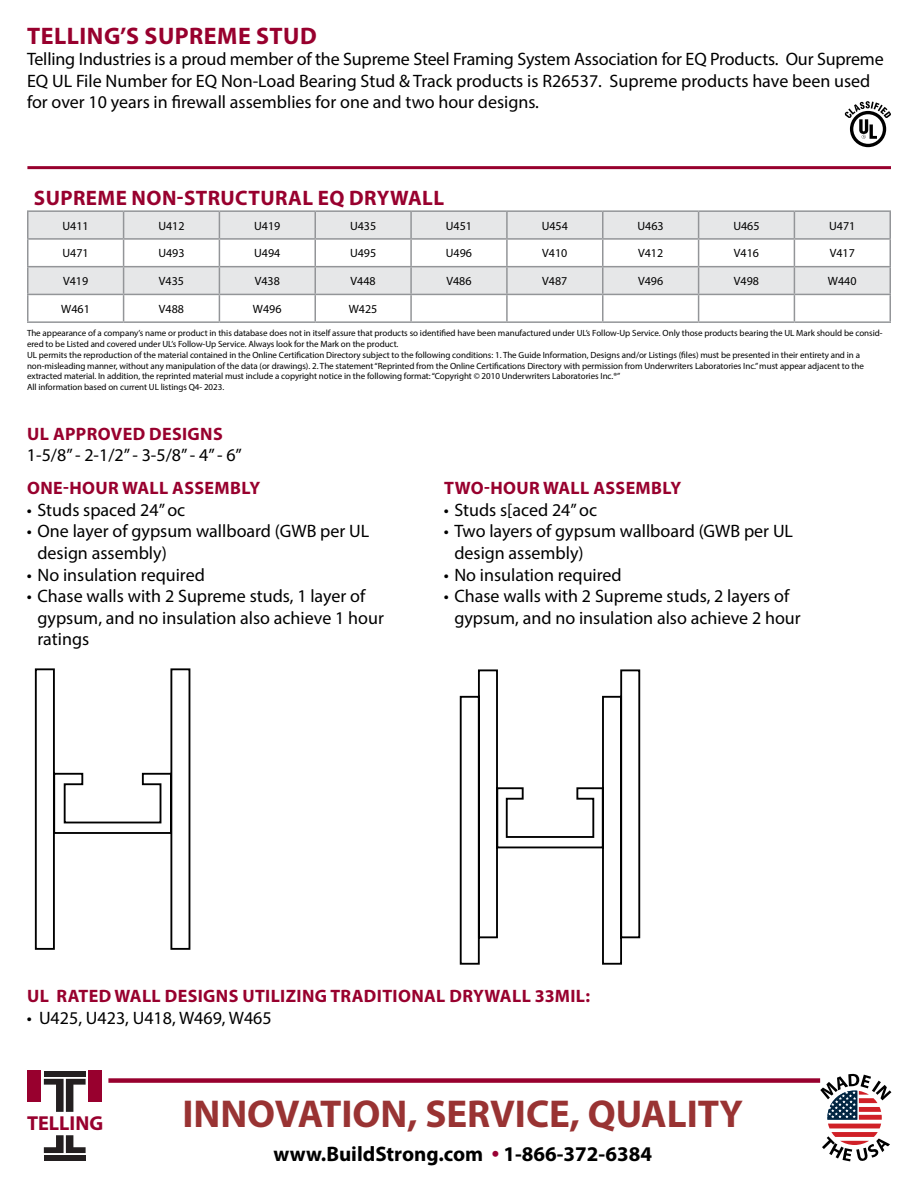
<style>
.page{position:relative;width:918px;height:1188px;background:#fff}
.page>*{position:absolute;margin:0;border:0;box-sizing:border-box;transform-origin:0 0}
.t1{font:700 39px "Myriad Pro";color:#933}
.t2{font:700 24px "Myriad Pro";letter-spacing:.02em;color:#98002e}
.t3{font:700 21px "Myriad Pro";color:#000}
.t4{font:700 21px "Myriad Pro";letter-spacing:.02em;color:#98002e}
.t5{font:700 20.25px "Myriad Pro";color:#98002e}
.t6{font:18px/21.6px "Myriad Pro";color:#000}
.t7{font:700 18px "Myriad Pro";letter-spacing:.02em;color:#98002e}
.t8{font:12px "Myriad Pro";color:#000}
.t9{font:9px/10.8px "Myriad Pro";letter-spacing:-.005em;color:#000}
.s1{font-family:"Rockwell";color:#903}
</style>
<div class="page">
<svg style="left:845px;top:101px;width:46px;height:46px"></svg>
<div style="left:27px;top:1071px;width:14px;height:31px;background:#98002e"></div>
<div style="left:88px;top:1071px;width:14px;height:31px;background:#98002e"></div>
<div style="left:44px;top:1071px;width:42px;height:6px;background:#231f20"></div>
<div style="left:44px;top:1155px;width:42px;height:5px;background:#231f20"></div>
<svg style="left:44px;top:1135px;width:42px;height:18px"></svg>
<svg style="left:44px;top:1079px;width:42px;height:33px"></svg>
<svg style="left:820px;top:1073px;width:72px;height:89px"></svg>
<div style="left:108px;top:1078px;width:712px;height:5px;background:#98002e"></div>
<hr style="left:27px;top:166px;width:864px;height:3px;background:#98002e">
<hr style="left:27px;top:210px;width:97px;height:2px;background:#939598">
<hr style="left:124px;top:210px;width:95px;height:2px;background:#939598">
<hr style="left:219px;top:210px;width:96px;height:2px;background:#939598">
<hr style="left:315px;top:210px;width:96px;height:2px;background:#939598">
<hr style="left:411px;top:210px;width:96px;height:2px;background:#939598">
<hr style="left:507px;top:210px;width:96px;height:2px;background:#939598">
<hr style="left:603px;top:210px;width:96px;height:2px;background:#939598">
<hr style="left:699px;top:210px;width:95px;height:2px;background:#939598">
<hr style="left:794px;top:210px;width:97px;height:2px;background:#939598">
<svg style="left:27px;top:211px;width:864px;height:110px"></svg>
<hr style="left:27px;top:321px;width:97px;height:2px;background:#939598">
<hr style="left:124px;top:321px;width:95px;height:2px;background:#939598">
<hr style="left:219px;top:321px;width:96px;height:2px;background:#939598">
<hr style="left:315px;top:321px;width:96px;height:2px;background:#939598">
<hr style="left:411px;top:321px;width:96px;height:2px;background:#939598">
<hr style="left:507px;top:321px;width:96px;height:2px;background:#939598">
<hr style="left:603px;top:321px;width:96px;height:2px;background:#939598">
<hr style="left:699px;top:321px;width:95px;height:2px;background:#939598">
<hr style="left:794px;top:321px;width:97px;height:2px;background:#939598">
<svg style="left:35px;top:668px;width:156px;height:282px"></svg>
<svg style="left:460px;top:669px;width:181px;height:296px"></svg>
<h2 class="t2" style="left:27px;top:20px;width:291px">TELLING’S SUPREME STUD</h2>
<p class="t6" style="left:27px;top:48px;width:858px">Telling Industries is a proud member of the Supreme Steel Framing System Association for EQ Products. Our Supreme<br>EQ UL File Number for EQ Non-Load Bearing Stud &amp; Track products is R26537. Supreme products have been used for over 10 years in firewall assemblies for one and two hour designs.</p>
<h3 class="t4" style="left:34px;top:184px;width:412px">SUPREME NON-STRUCTURAL EQ DRYWALL</h3>
<h3 class="t8" style="left:63px;top:218px;width:28px">U411</h3>
<h3 class="t8" style="left:158px;top:218px;width:28px">U412</h3>
<h3 class="t8" style="left:254px;top:218px;width:28px">U419</h3>
<h3 class="t8" style="left:350px;top:218px;width:28px">U435</h3>
<h3 class="t8" style="left:446px;top:218px;width:28px">U451</h3>
<h3 class="t8" style="left:542px;top:218px;width:28px">U454</h3>
<h3 class="t8" style="left:638px;top:218px;width:28px">U463</h3>
<h3 class="t8" style="left:733px;top:218px;width:28px">U465</h3>
<h3 class="t8" style="left:829px;top:218px;width:28px">U471</h3>
<h3 class="t8" style="left:63px;top:246px;width:28px">U471</h3>
<h3 class="t8" style="left:158px;top:246px;width:28px">U493</h3>
<h3 class="t8" style="left:254px;top:246px;width:28px">U494</h3>
<h3 class="t8" style="left:350px;top:246px;width:28px">U495</h3>
<h3 class="t8" style="left:446px;top:246px;width:28px">U496</h3>
<h3 class="t8" style="left:542px;top:246px;width:27px">V410</h3>
<h3 class="t8" style="left:638px;top:246px;width:27px">V412</h3>
<h3 class="t8" style="left:734px;top:246px;width:27px">V416</h3>
<h3 class="t8" style="left:830px;top:246px;width:27px">V417</h3>
<h3 class="t8" style="left:63px;top:274px;width:27px">V419</h3>
<h3 class="t8" style="left:159px;top:274px;width:27px">V435</h3>
<h3 class="t8" style="left:255px;top:274px;width:27px">V438</h3>
<h3 class="t8" style="left:351px;top:274px;width:27px">V448</h3>
<h3 class="t8" style="left:446px;top:274px;width:27px">V486</h3>
<h3 class="t8" style="left:542px;top:274px;width:27px">V487</h3>
<h3 class="t8" style="left:638px;top:274px;width:27px">V496</h3>
<h3 class="t8" style="left:734px;top:274px;width:27px">V498</h3>
<h3 class="t8" style="left:828px;top:274px;width:30px">W440</h3>
<h3 class="t8" style="left:61px;top:301px;width:30px">W461</h3>
<h3 class="t8" style="left:159px;top:301px;width:27px">V488</h3>
<h3 class="t8" style="left:253px;top:301px;width:30px">W496</h3>
<h3 class="t8" style="left:349px;top:301px;width:30px">W425</h3>
<p class="t9" style="left:27px;top:328px;width:857px">The appearance of a company’s name or product in this database does not in itself assure that products so identified have been manufactured under UL’s Follow-Up Service. Only those products bearing the UL Mark should be consid&shy;ered to be Listed and covered under UL’s Follow-Up Service. Always look for the Mark on the product.<br>UL permits the reproduction of the material contained in the Online Certification Directory subject to the following conditions: 1. The Guide Information, Designs and/or Listings (files) must be presented in their entirety and in a non-misleading manner, without any manipulation of the data (or drawings). 2. The statement “Reprinted from the Online Certifications Directory with permission from Underwriters Laboratories Inc.” must appear adjacent to the extracted material. In addition, the reprinted material must include a copyright notice in the following format: “Copyright © 2010 Underwriters Laboratories Inc.®”<br>All information based on current UL listings Q4- 2023.</p>
<h3 class="t7" style="left:27px;top:422px;width:197px">UL APPROVED DESIGNS</h3>
<h3 class="t6" style="left:27px;top:444px;width:216px">1-5/8” - 2-1/2” - 3-5/8” - 4” - 6”</h3>
<h3 class="t7" style="left:27px;top:476px;width:235px">ONE-HOUR WALL ASSEMBLY</h3>
<h3 class="t6" style="left:27px;top:499px;width:160px">• Studs spaced 24” oc</h3>
<h3 class="t6" style="left:37px;top:520px;width:333px;text-indent:-10px">• One layer of gypsum wallboard (GWB per UL design assembly)</h3>
<h3 class="t6" style="left:27px;top:563px;width:179px">• No insulation required</h3>
<h3 class="t6" style="left:37px;top:585px;width:348px;text-indent:-10px">• Chase walls with 2 Supreme studs, 1 layer of gypsum, and no insulation also achieve 1 hour ratings</h3>
<h3 class="t7" style="left:444px;top:476px;width:239px">TWO-HOUR WALL ASSEMBLY</h3>
<h3 class="t6" style="left:444px;top:499px;width:155px">• Studs s[aced 24” oc</h3>
<h3 class="t6" style="left:454px;top:520px;width:340px;text-indent:-10px">• Two layers of gypsum wallboard (GWB per UL design assembly)</h3>
<h3 class="t6" style="left:444px;top:563px;width:179px">• No insulation required</h3>
<h3 class="t6" style="left:454px;top:585px;width:348px;text-indent:-10px">• Chase walls with 2 Supreme studs, 2 layers of gypsum, and no insulation also achieve 2 hour</h3>
<h3 class="t7" style="left:27px;top:985px;width:564px">UL RATED WALL DESIGNS UTILIZING TRADITIONAL DRYWALL 33MIL:</h3>
<h3 class="t6" style="left:27px;top:1007px;width:246px">• U425, U423, U418, W469, W465</h3>
<h3 class="t5" style="left:27px;top:1110px;width:78px">TELLING</h3>
<h1 class="t1" style="left:182px;top:1088px;width:562px">INNOVATION, SERVICE, QUALITY</h1>
<h3 class="t3" style="left:273px;top:1140px;width:380px">www.BuildStrong.com <span class="s1">•</span> 1-866-372-6384</h3>
</div>
